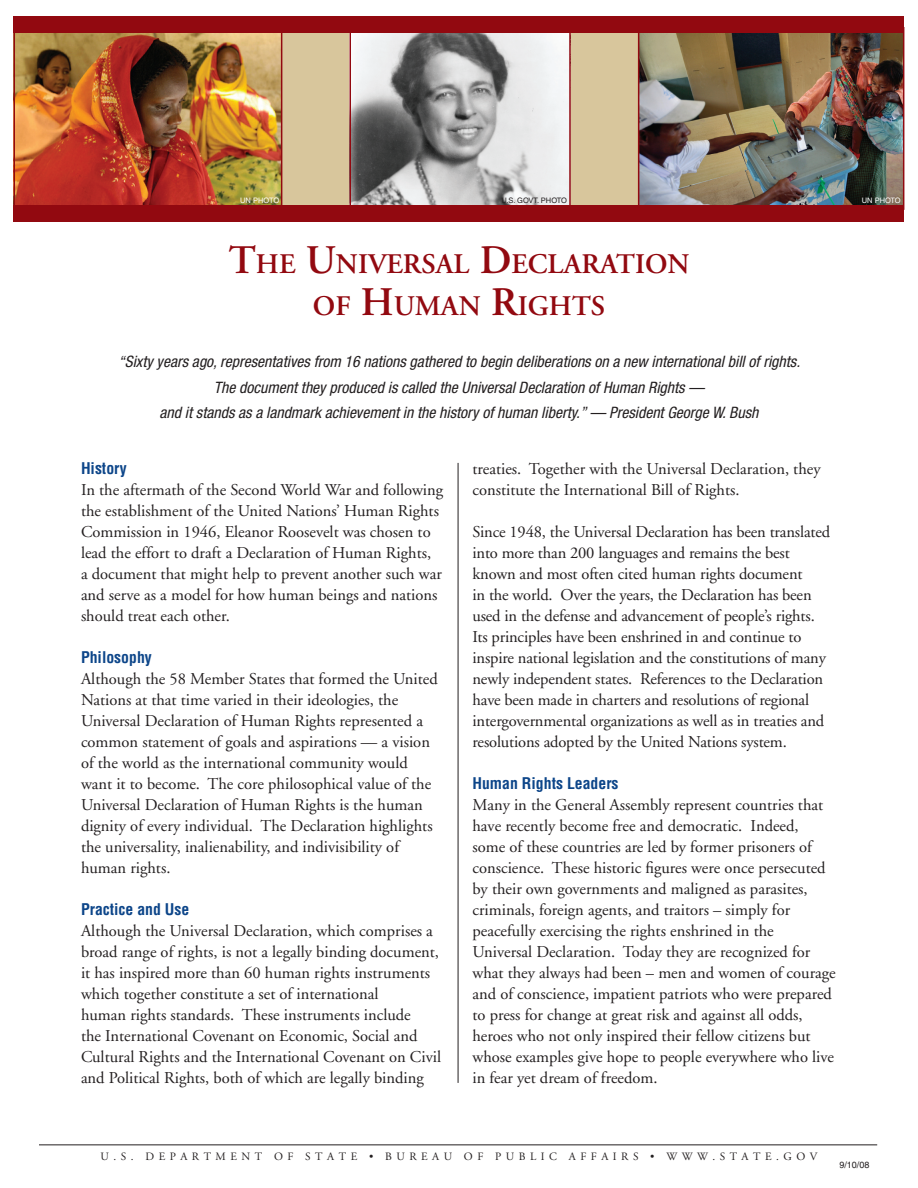
<style>
.page{position:relative;width:918px;height:1188px;background:#fff}
.page>*{position:absolute;margin:0;border:0;box-sizing:border-box;transform-origin:0 0}
.t1{font:600 28.35px/42px "Adobe Garamond";color:#920910;text-align:center}
.t2{font:16.5px/21px "Adobe Garamond";color:#231f20}
.t3{font:italic condensed 15.75px/25.5px "Helvetica Neue";color:#231f20;text-align:center}
.t4{font:700 condensed 15.75px "Helvetica";color:#0c4589}
.t5{font:11.25px "Adobe Garamond";letter-spacing:.4em;color:#231f20}
.t6{font:9px "Helvetica";color:#231f20}
.t7{font:7.5px "Helvetica";color:#fff}
.t8{font:7.5px "Helvetica";color:#231f20}
.s1{font-size:40.5px}
</style>
<div class="page">
<div style="left:19px;top:28px;width:827px;height:180px;background:#d8c69c"></div>
<img style="left:351px;top:33px;width:218px;height:173px">
<hr style="left:39px;top:1144px;width:838px;height:1px;background:#231f20">
<hr style="left:458px;top:463px;width:1px;height:620px;background:#231f20">
<img style="left:639px;top:33px;width:264px;height:173px">
<img style="left:15px;top:33px;width:266px;height:173px">
<hr style="left:281px;top:27px;width:1px;height:183px;background:#920910">
<hr style="left:638px;top:27px;width:1px;height:183px;background:#920910">
<div style="left:14px;top:16px;width:890px;height:17px;background:#920910"></div>
<div style="left:14px;top:206px;width:890px;height:16px;background:#920910"></div>
<hr style="left:903px;top:27px;width:1px;height:183px;background:#920910">
<hr style="left:14px;top:27px;width:1px;height:183px;background:#920910">
<hr style="left:350px;top:27px;width:1px;height:183px;background:#920910">
<hr style="left:569px;top:27px;width:2px;height:183px;background:#920910">
<p class="t7" style="left:240px;top:196px;width:40px">UN PHOTO</p>
<p class="t8" style="left:501px;top:196px;width:67px">U.S. GOVT. PHOTO</p>
<p class="t7" style="left:862px;top:196px;width:40px">UN PHOTO</p>
<h1 class="t1" style="left:228px;top:243px;width:463px"><span class="s1">T</span>HE <span class="s1">U</span>NIVERSAL <span class="s1">D</span>ECLARATION<br>OF <span class="s1">H</span>UMAN <span class="s1">R</span>IGHTS</h1>
<p class="t3" style="left:118px;top:349px;width:683px">“Sixty years ago, representatives from 16 nations gathered to begin deliberations on a new international bill of rights.<br>The document they produced is called the Universal Declaration of Human Rights —<br>and it stands as a landmark achievement in the history of human liberty.” — President George W. Bush</p>
<p class="t4" style="left:81px;top:458px;width:47px">History</p>
<p class="t2" style="left:81px;top:480px;width:364px">In the aftermath of the Second World War and following the establishment of the United Nations’ Human Rights Commission in 1946, Eleanor Roosevelt was chosen to lead the effort to draft a Declaration of Human Rights,<br>a document that might help to prevent another such war and serve as a model for how human beings and nations should treat each other.</p>
<p class="t4" style="left:81px;top:647px;width:72px">Philosophy</p>
<p class="t2" style="left:81px;top:669px;width:358px">Although the 58 Member States that formed the United Nations at that time varied in their ideologies, the Universal Declaration of Human Rights represented a common statement of goals and aspirations — a vision of the world as the international community would want it to become. The core philosophical value of the Universal Declaration of Human Rights is the human dignity of every individual. The Declaration highlights the universality, inalienability, and indivisibility of human rights.</p>
<p class="t4" style="left:81px;top:899px;width:110px">Practice and Use</p>
<p class="t2" style="left:81px;top:921px;width:362px">Although the Universal Declaration, which comprises a broad range of rights, is not a legally binding document, it has inspired more than 60 human rights instruments which together constitute a set of international<br>human rights standards. These instruments include<br>the International Covenant on Economic, Social and Cultural Rights and the International Covenant on Civil and Political Rights, both of which are legally binding</p>
<p class="t2" style="left:472px;top:459px;width:350px">treaties. Together with the Universal Declaration, they constitute the International Bill of Rights.</p>
<p class="t2" style="left:472px;top:522px;width:359px">Since 1948, the Universal Declaration has been translated into more than 200 languages and remains the best known and most often cited human rights document<br>in the world. Over the years, the Declaration has been used in the defense and advancement of people’s rights.<br>Its principles have been enshrined in and continue to inspire national legislation and the constitutions of many newly independent states. References to the Declaration have been made in charters and resolutions of regional intergovernmental organizations as well as in treaties and resolutions adopted by the United Nations system.</p>
<p class="t4" style="left:472px;top:773px;width:148px">Human Rights Leaders</p>
<p class="t2" style="left:472px;top:795px;width:365px">Many in the General Assembly represent countries that have recently become free and democratic. Indeed,<br>some of these countries are led by former prisoners of conscience. These historic figures were once persecuted by their own governments and maligned as parasites, criminals, foreign agents, and traitors – simply for peacefully exercising the rights enshrined in the Universal Declaration. Today they are recognized for what they always had been – men and women of courage and of conscience, impatient patriots who were prepared to press for change at great risk and against all odds, heroes who not only inspired their fellow citizens but whose examples give hope to people everywhere who live in fear yet dream of freedom.</p>
<p class="t5" style="left:101px;top:1150px;width:71px">U.S. Department</p>
<p class="t5" style="left:274px;top:1150px;width:52px">of State</p>
<p class="t5" style="left:369px;top:1150px;width:40px">• Bureau</p>
<p class="t5" style="left:464px;top:1150px;width:53px">of Pub</p>
<p class="t5" style="left:530px;top:1150px;width:20px">l ic</p>
<p class="t5" style="left:569px;top:1150px;width:42px">Affairs</p>
<p class="t5" style="left:650px;top:1150px;width:23px">• www</p>
<p class="t5" style="left:712px;top:1150px;width:19px">. state</p>
<p class="t5" style="left:776px;top:1150px;width:19px">. go</p>
<p class="t5" style="left:810px;top:1150px;width:9px">v</p>
<p class="t6" style="left:839px;top:1160px;width:32px">9/10/08</p>
</div>
